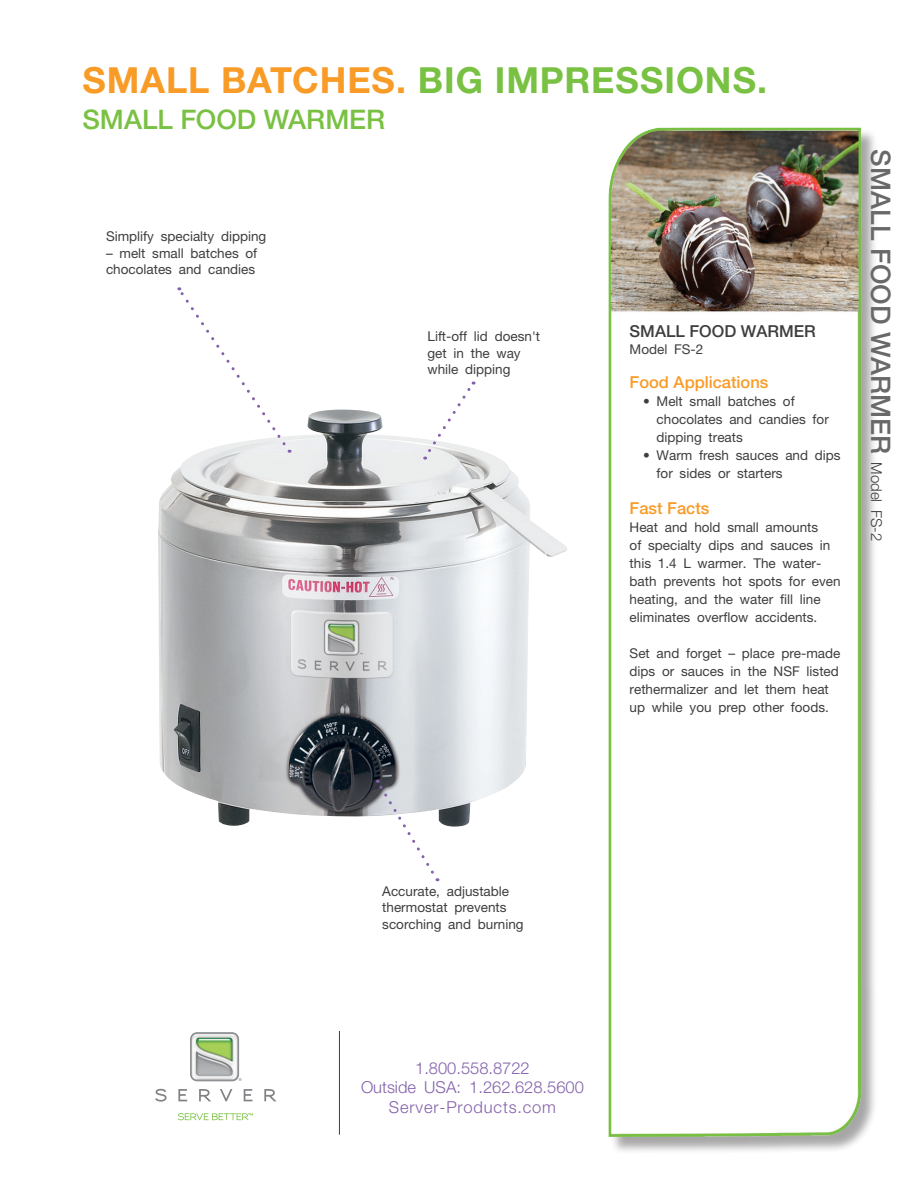
<style>
.page{position:relative;width:918px;height:1188px;background:#fff}
.page>*{position:absolute;margin:0;border:0;box-sizing:border-box;transform-origin:0 0}
.t1{font:700 36px "Helvetica Neue";letter-spacing:.025em;color:#79c142}
.t2{font:500 27px "Helvetica Neue";color:#69696c}
.t3{font:500 27px "Helvetica Neue";color:#79c142}
.t4{font:300 16.5px/19.8px "Helvetica Neue";color:#8361aa;text-align:center}
.t5{font:500 16.5px "Helvetica Neue";color:#f89b27}
.t6{font:500 16.5px "Helvetica Neue";color:#3e3e3f}
.t7{font:13.5px/18px "Helvetica Neue";color:#3e3e3f}
.s1{color:#f89b27}
.s2{font-weight:300;font-size:15px;color:#3e3e3f}
</style>
<div class="page">
<img style="left:158px;top:410px;width:409px;height:417px">
<img style="left:608px;top:127px;width:267px;height:1024px">
<img style="left:190px;top:1032px;width:50px;height:50px">
<svg style="left:155px;top:1089px;width:12px;height:13px"></svg>
<svg style="left:178px;top:1089px;width:9px;height:12px"></svg>
<svg style="left:199px;top:1089px;width:12px;height:12px"></svg>
<svg style="left:220px;top:1089px;width:12px;height:12px"></svg>
<svg style="left:244px;top:1089px;width:8px;height:12px"></svg>
<svg style="left:264px;top:1089px;width:12px;height:12px"></svg>
<div style="left:191px;top:1033px;width:48px;height:48px;border:1px solid #8b8d90;border-radius:6px"></div>
<svg style="left:178px;top:1113px;width:75px;height:7px"></svg>
<hr style="left:339px;top:1031px;width:1px;height:104px;background:#3e3e3f">
<svg style="left:177px;top:287px;width:113px;height:166px"></svg>
<svg style="left:425px;top:382px;width:50px;height:78px"></svg>
<svg style="left:376px;top:780px;width:62px;height:101px"></svg>
<h1 class="t1" style="left:82px;top:58px;width:686px"><span class="s1">SMALL BATCHES.</span> BIG IMPRESSIONS.</h1>
<h2 class="t3" style="left:82px;top:103px;width:304px">SMALL FOOD WARMER</h2>
<p class="t7" style="left:106px;top:227px;width:162px">Simplify specialty dipping</p>
<p class="t7" style="left:106px;top:244px;width:153px;line-height:16.5px">– melt small batches of chocolates and candies</p>
<p class="t7" style="left:428px;top:328px;width:114px;line-height:16.5px">Lift-off lid doesn't get in the way while dipping</p>
<p class="t6" style="left:630px;top:321px;width:188px">SMALL FOOD WARMER</p>
<p class="t7" style="left:630px;top:340px;width:75px">Model FS-2</p>
<p class="t5" style="left:630px;top:372px;width:140px">Food Applications</p>
<p class="t7" style="left:657px;top:392px;width:174px;text-indent:-14px">• Melt small batches of chocolates and candies for dipping treats</p>
<p class="t7" style="left:657px;top:446px;width:186px;text-indent:-14px">• Warm fresh sauces and dips for sides or starters</p>
<p class="t5" style="left:630px;top:498px;width:81px">Fast Facts</p>
<p class="t7" style="left:630px;top:518px;width:213px">Heat and hold small amounts<br>of specialty dips and sauces in this 1.4 L warmer. The water&shy;bath prevents hot spots for even heating, and the water fill line eliminates overflow accidents.</p>
<p class="t7" style="left:630px;top:644px;width:212px">Set and forget – place pre-made dips or sauces in the NSF listed rethermalizer and let them heat up while you prep other foods.</p>
<h2 class="t2" style="left:897px;top:149px;width:393px;rotate:90deg">SMALL FOOD WARMER <span class="s2">Model FS-2</span></h2>
<p class="t7" style="left:382px;top:882px;width:143px;line-height:16.5px">Accurate, adjustable thermostat prevents scorching and burning</p>
<p class="t4" style="left:361px;top:1057px;width:224px">1.800.558.8722<br>Outside USA: 1.262.628.5600<br>Server-Products.com</p>
</div>
